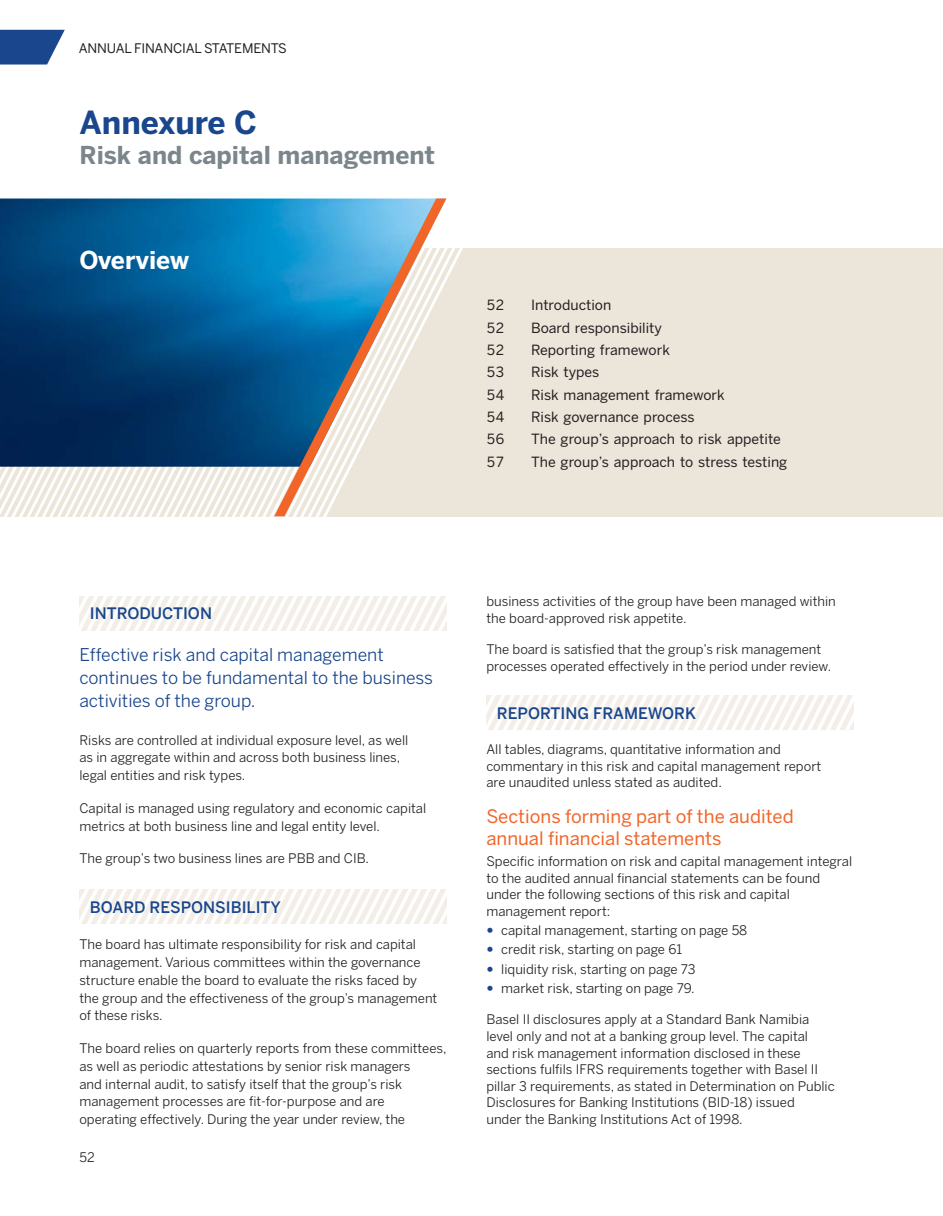
<style>
.page{position:relative;width:943px;height:1216px;background:#fff}
.page>*{position:absolute;margin:0;border:0;box-sizing:border-box;transform-origin:0 0}
.t1{font:700 31.5px "Benton Sans";color:#19468d}
.t2{font:700 24.5px "Benton Sans";color:#7b868c}
.t3{font:700 24.5px "Benton Sans";color:#fff}
.t4{font:18.38px/21.2px "Benton Sans";color:#f26529}
.t5{font:17.5px/22.9px "Benton Sans";color:#19468d}
.t6{font:500 15.75px "Benton Sans";color:#19468d}
.t7{font:14px "Benton Sans";color:#231f20}
.t8{font:13.12px/16.6px "Benton Sans";color:#231f20}
.t9{font:13.12px "Benton Sans";letter-spacing:-.015em;color:#231f20}
</style>
<div class="page">
<svg style="left:0;top:30px;width:65px;height:34px;background:#385f9c"></svg>
<svg style="left:486px;top:695px;width:367px;height:34px"></svg>
<svg style="left:79px;top:596px;width:367px;height:34px"></svg>
<svg style="left:79px;top:889px;width:367px;height:35px"></svg>
<div style="left:0;top:248px;width:942px;height:268px;background:#ebe5da"></div>
<svg style="left:0;top:466px;width:105px;height:50px"></svg>
<svg style="left:105px;top:248px;width:358px;height:268px"></svg>
<img style="left:0;top:198px;width:274px;height:268px">
<svg style="left:274px;top:198px;width:172px;height:318px"></svg>
<p class="t9" style="left:79px;top:42px;width:209px">ANNUAL FINANCIAL STATEMENTS</p>
<h1 class="t1" style="left:79px;top:108px;width:179px">Annexure C</h1>
<h2 class="t2" style="left:79px;top:144px;width:357px">Risk and capital management</h2>
<h2 class="t3" style="left:79px;top:249px;width:111px">Overview</h2>
<p class="t7" style="left:486px;top:299px;width:20px">52</p>
<p class="t7" style="left:531px;top:299px;width:82px">Introduction</p>
<p class="t7" style="left:486px;top:321px;width:20px">52</p>
<p class="t7" style="left:531px;top:321px;width:132px">Board responsibility</p>
<p class="t7" style="left:486px;top:343px;width:20px">52</p>
<p class="t7" style="left:531px;top:343px;width:140px">Reporting framework</p>
<p class="t7" style="left:486px;top:366px;width:20px">53</p>
<p class="t7" style="left:531px;top:366px;width:70px">Risk types</p>
<p class="t7" style="left:486px;top:388px;width:20px">54</p>
<p class="t7" style="left:531px;top:388px;width:195px">Risk management framework</p>
<p class="t7" style="left:486px;top:410px;width:20px">54</p>
<p class="t7" style="left:531px;top:410px;width:165px">Risk governance process</p>
<p class="t7" style="left:486px;top:433px;width:20px">56</p>
<p class="t7" style="left:531px;top:433px;width:251px">The group’s approach to risk appetite</p>
<p class="t7" style="left:486px;top:455px;width:20px">57</p>
<p class="t7" style="left:531px;top:455px;width:258px">The group’s approach to stress testing</p>
<p class="t6" style="left:90px;top:606px;width:124px">INTRODUCTION</p>
<h3 class="t5" style="left:79px;top:644px;width:355px">Effective risk and capital management continues to be fundamental to the business activities of the group.</h3>
<p class="t8" style="left:79px;top:732px;width:330px;line-height:17.7px">Risks are controlled at individual exposure level, as well as in aggregate within and across both business lines, legal entities and risk types.</p>
<p class="t8" style="left:79px;top:800px;width:348px;line-height:17.7px">Capital is managed using regulatory and economic capital metrics at both business line and legal entity level.</p>
<p class="t8" style="left:79px;top:851px;width:291px">The group’s two business lines are PBB and CIB.</p>
<p class="t6" style="left:90px;top:899px;width:192px">BOARD RESPONSIBILITY</p>
<p class="t8" style="left:79px;top:936px;width:359px;line-height:17.7px">The board has ultimate responsibility for risk and capital management. Various committees within the governance structure enable the board to evaluate the risks faced by the group and the effectiveness of the group’s management of these risks.</p>
<p class="t8" style="left:79px;top:1040px;width:368px;line-height:17.7px">The board relies on quarterly reports from these committees, as well as periodic attestations by senior risk managers<br>and internal audit, to satisfy itself that the group’s risk management processes are fit-for-purpose and are<br>operating effectively. During the year under review, the</p>
<p class="t8" style="left:79px;top:1149px;width:17px">52</p>
<p class="t8" style="left:486px;top:594px;width:351px">business activities of the group have been managed within the board-approved risk appetite.</p>
<p class="t8" style="left:486px;top:642px;width:346px">The board is satisfied that the group’s risk management processes operated effectively in the period under review.</p>
<p class="t6" style="left:497px;top:705px;width:201px">REPORTING FRAMEWORK</p>
<p class="t8" style="left:486px;top:742px;width:336px">All tables, diagrams, quantitative information and commentary in this risk and capital management report are unaudited unless stated as audited.</p>
<h3 class="t4" style="left:486px;top:807px;width:309px">Sections forming part of the audited annual financial statements</h3>
<p class="t8" style="left:486px;top:854px;width:367px">Specific information on risk and capital management integral to the audited annual financial statements can be found under the following sections of this risk and capital management report:</p>
<p class="t8" style="left:501px;top:922px;width:247px;line-height:19.1px">capital management, starting on page 58 credit risk, starting on page 61<br>liquidity risk, starting on page 73<br>market risk, starting on page 79.</p>
<p class="t8" style="left:486px;top:1012px;width:350px">Basel II disclosures apply at a Standard Bank Namibia level only and not at a banking group level. The capital<br>and risk management information disclosed in these sections fulfils IFRS requirements together with Basel II pillar 3 requirements, as stated in Determination on Public Disclosures for Banking Institutions (BID-18) issued<br>under the Banking Institutions Act of 1998.</p>
</div>
